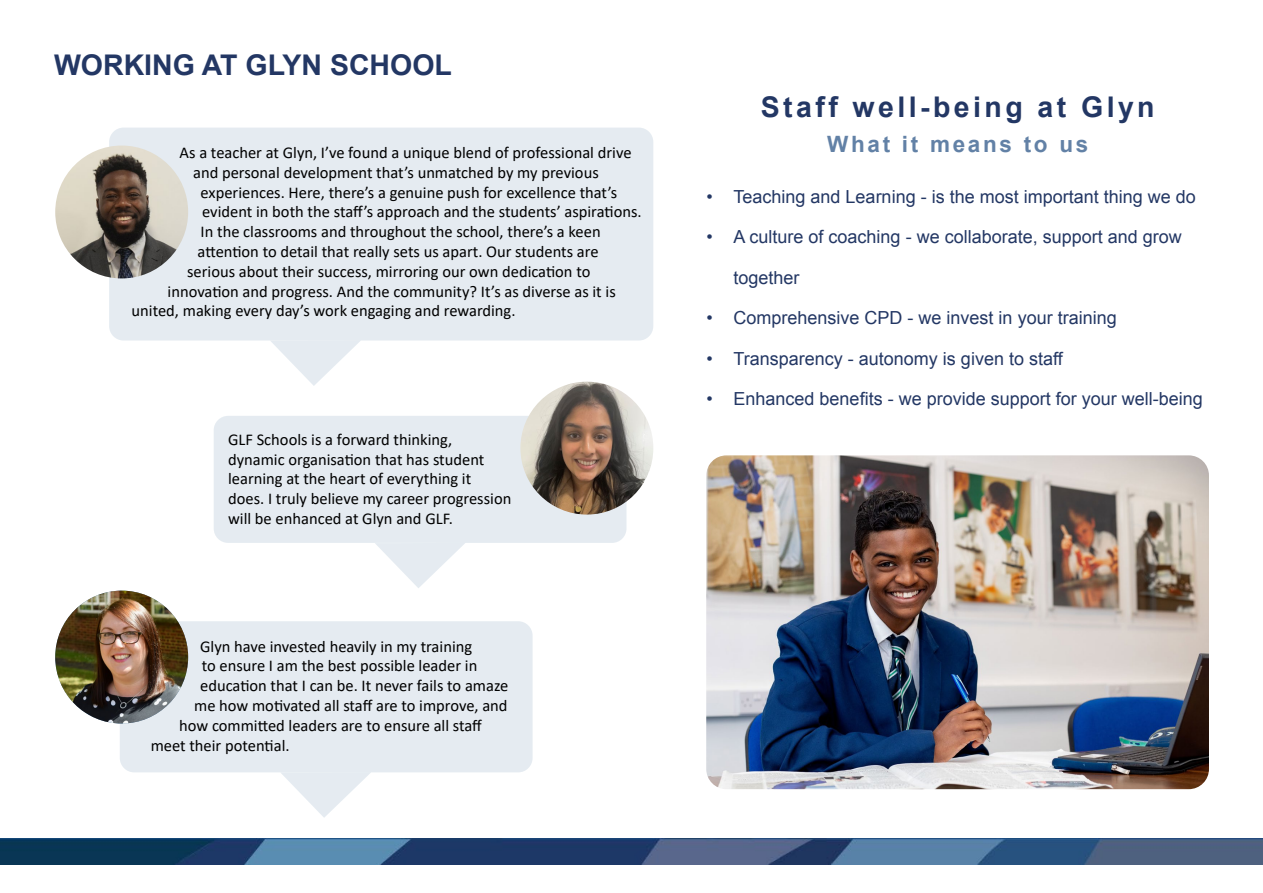
<style>
.page{position:relative;width:1263px;height:893px;background:#fff}
.page>*{position:absolute;margin:0;border:0;box-sizing:border-box;transform-origin:0 0}
.t1{font:700 28.5px "Arial";letter-spacing:.12em;color:#233764}
.t2{font:700 28.5px "Arial";color:#233764}
.t3{font:700 22.5px "Arial";letter-spacing:.12em;color:#6281a6}
.t4{font:18px "Arial";color:#233764}
.t5{font:16.5px/19.8px "Calibri";color:#000}
</style>
<div class="page">
<div style="left:109px;top:128px;width:544px;height:213px;background:#e5ebf1;border-radius:14px"></div>
<svg style="left:271px;top:341px;width:89px;height:45px"></svg>
<div style="left:214px;top:416px;width:412px;height:127px;background:#e5ebf1;border-radius:14px"></div>
<svg style="left:375px;top:543px;width:90px;height:45px"></svg>
<div style="left:120px;top:621px;width:413px;height:151px;background:#e5ebf1;border-radius:14px"></div>
<svg style="left:280px;top:772px;width:91px;height:46px"></svg>
<img style="left:55px;top:591px;width:133px;height:132px;border-radius:66px">
<img style="left:706px;top:455px;width:503px;height:334px">
<img style="left:0;top:839px;width:1263px;height:25px">
<img style="left:520px;top:382px;width:133px;height:133px;border-radius:66px">
<img style="left:55px;top:146px;width:133px;height:132px;border-radius:66px">
<h1 class="t2" style="left:54px;top:46px;width:399px">WORKING AT GLYN SCHOOL</h1>
<p class="t5" style="left:180px;top:142px;width:453px">As a teacher at Glyn, I’ve found a unique blend of professional drive</p>
<p class="t5" style="left:193px;top:162px;width:407px">and personal development that’s unmatched by my previous</p>
<p class="t5" style="left:201px;top:182px;width:418px">experiences. Here, there’s a genuine push for excellence that’s</p>
<p class="t5" style="left:202px;top:202px;width:441px">evident in both the staff’s approach and the students’ aspirations.</p>
<p class="t5" style="left:201px;top:221px;width:402px">In the classrooms and throughout the school, there’s a keen</p>
<p class="t5" style="left:198px;top:241px;width:402px">attention to detail that really sets us apart. Our students are</p>
<p class="t5" style="left:187px;top:261px;width:405px">serious about their success, mirroring our own dedication to</p>
<p class="t5" style="left:168px;top:281px;width:450px">innovation and progress. And the community? It’s as diverse as it is</p>
<p class="t5" style="left:132px;top:301px;width:385px">united, making every day’s work engaging and rewarding.</p>
<p class="t5" style="left:228px;top:429px;width:285px">GLF Schools is a forward thinking, dynamic organisation that has student learning at the heart of everything it does. I truly believe my career progression will be enhanced at Glyn and GLF.</p>
<p class="t5" style="left:200px;top:636px;width:273px">Glyn have invested heavily in my training</p>
<p class="t5" style="left:202px;top:655px;width:277px">to ensure I am the best possible leader in</p>
<p class="t5" style="left:200px;top:675px;width:310px">education that I can be. It never fails to amaze</p>
<p class="t5" style="left:194px;top:695px;width:315px">me how motivated all staff are to improve, and</p>
<p class="t5" style="left:179px;top:715px;width:304px">how committed leaders are to ensure all staff</p>
<p class="t5" style="left:151px;top:735px;width:140px">meet their potential.</p>
<h1 class="t1" style="left:761px;top:88px;width:395px">Staff well-being at Glyn</h1>
<h2 class="t3" style="left:827px;top:129px;width:263px">What it means to us</h2>
<p class="t4" style="left:706px;top:185px;width:491px">• Teaching and Learning - is the most important thing we do</p>
<p class="t4" style="left:706px;top:225px;width:477px">• A culture of coaching - we collaborate, support and grow</p>
<p class="t4" style="left:733px;top:266px;width:68px">together</p>
<p class="t4" style="left:706px;top:306px;width:412px">• Comprehensive CPD - we invest in your training</p>
<p class="t4" style="left:706px;top:347px;width:358px">• Transparency - autonomy is given to staff</p>
<p class="t4" style="left:706px;top:387px;width:498px">• Enhanced benefits - we provide support for your well-being</p>
</div>
